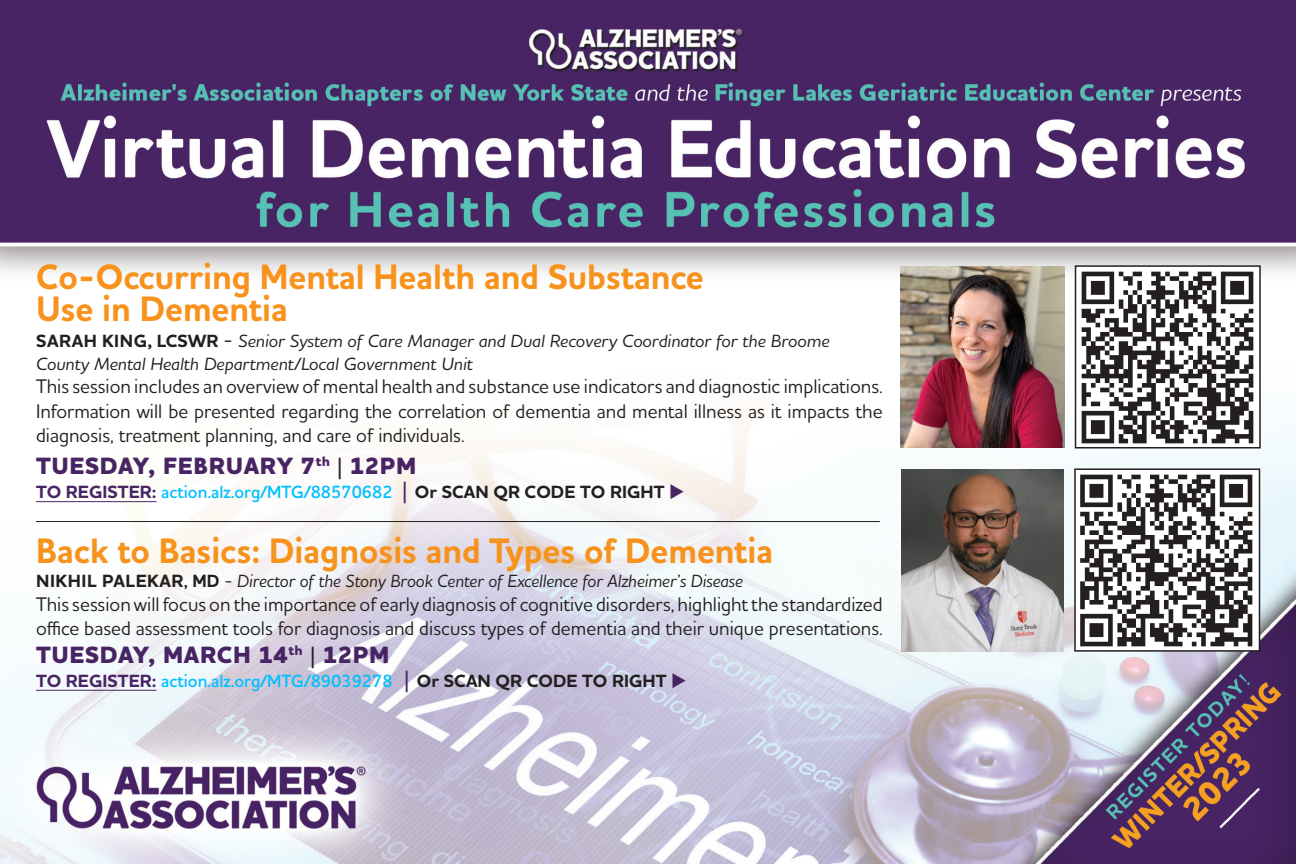
<style>
.page{position:relative;width:1296px;height:864px;background:#fff}
.page>*{position:absolute;margin:0;border:0;box-sizing:border-box;transform-origin:0 0}
.t1{font:700 36px/32px "Houschka Alt Pro";color:#f7931d;scale:.95 1}
.t2{font:800 24px "Houschka Alt Pro";letter-spacing:.025em;color:#492464}
.t3{font:500 20px/24.4px "Houschka Alt Pro";color:#231f20;text-align:justify;scale:.95 1}
.t4{font:italic 500 18px/23.2px "Houschka Alt Pro";color:#231f20}
.t5{font:600 18px "Houschka Alt Pro";color:#00bfff;scale:.95 1}
.t6{font:italic 500 18px "Houschka Alt Pro";color:#231f20;scale:.95 1}
.s1{font-weight:700;font-style:normal}
.s2{font-style:normal;font-size:20px}
.s3{font-weight:500;color:#231f20}
.s4{font-weight:700;color:#492464}
.s5{font-weight:500;font-size:24px;color:#492464}
.s6{font-weight:700;color:#231f20}
.s7{color:#492464}
.s8{font-weight:600;font-style:normal}
</style>
<div class="page">
<img style="left:0;top:0;width:1296px;height:864px">
<hr style="left:36px;top:501px;width:121px;height:1px;background:#492464">
<hr style="left:36px;top:690px;width:121px;height:1px;background:#492464">
<hr style="left:36px;top:521px;width:844px;height:1px;background:#231f20">
<div style="left:1075px;top:265px;width:186px;height:184px;border:2px solid #231f20"></div>
<img style="left:901px;top:470px;width:163px;height:182px">
<img style="left:900px;top:266px;width:164px;height:182px">
<img style="left:1078px;top:269px;width:179px;height:177px">
<div style="left:1074px;top:468px;width:186px;height:184px;border:2px solid #231f20"></div>
<img style="left:1079px;top:472px;width:178px;height:177px">
<h1 class="t1" style="left:36px;top:261px;width:704px">Co-Occurring Mental Health and Substance<br>Use in Dementia</h1>
<p class="t4" style="left:36px;top:328px;width:795px"><span class="s1">SARAH KING, LCSWR</span> <span class="s2">-</span> Senior System of Care Manager and Dual Recovery Coordinator for the Broome<br>County Mental Health Department/Local Government Unit</p>
<p class="t3" style="left:36px;top:374px;width:893px">This session includes an overview of mental health and substance use indicators and diagnostic implications.<br>Information will be presented regarding the correlation of dementia and mental illness as it impacts the diagnosis, treatment planning, and care of individuals.</p>
<p class="t2" style="left:36px;top:450px;width:382px">TUESDAY, FEBRUARY 7<sup>th</sup> <span class="s3">|</span> 12PM</p>
<p class="t5" style="left:36px;top:481px;width:685px"><span class="s4">TO REGISTER:</span> action.alz.org/MTG/88570682 <span class="s5">|</span> <span class="s6">Or SCAN QR CODE TO RIGHT</span> <span class="s7">◆</span></p>
<h1 class="t1" style="left:36px;top:535px;width:778px">Back to Basics: Diagnosis and Types of Dementia</h1>
<p class="t6" style="left:36px;top:569px;width:745px"><span class="s1">NIKHIL PALEKAR</span><span class="s8">,</span> <span class="s1">MD</span> - Director of the Stony Brook Center of Excellence for Alzheimer’s Disease</p>
<p class="t3" style="left:36px;top:592px;width:893px">This session will focus on the importance of early diagnosis of cognitive disorders, highlight the standardized office based assessment tools for diagnosis and discuss types of dementia and their unique presentations.</p>
<p class="t2" style="left:36px;top:639px;width:355px">TUESDAY, MARCH 14<sup>th</sup> <span class="s3">|</span> 12PM</p>
<p class="t5" style="left:36px;top:669px;width:687px"><span class="s4">TO REGISTER:</span> action.alz.org/MTG/89039278 <span class="s5">|</span> <span class="s6">Or SCAN QR CODE TO RIGHT</span> <span class="s7">◆</span></p>
</div>
